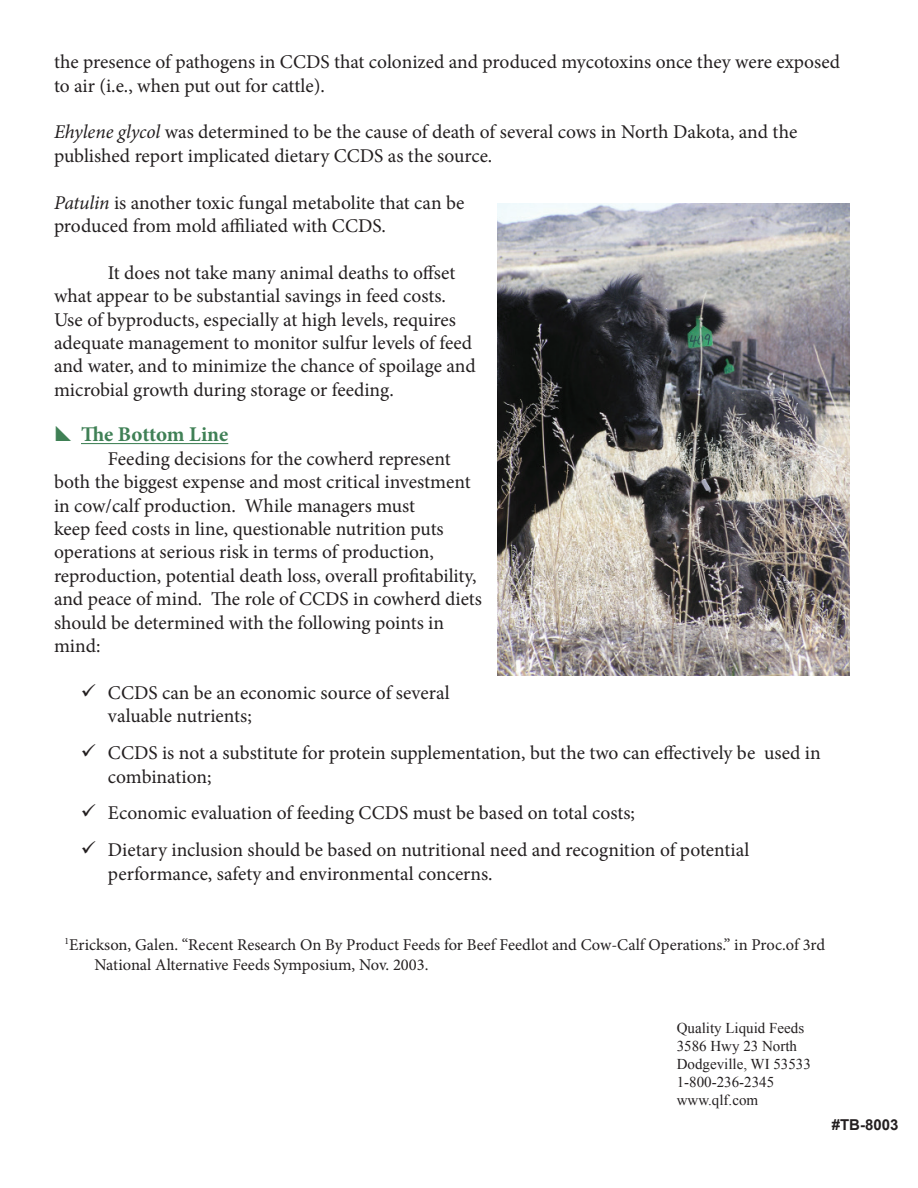
<style>
.page{position:relative;width:918px;height:1188px;background:#fff}
.page>*{position:absolute;margin:0;border:0;box-sizing:border-box;transform-origin:0 0}
.t1{font:700 21px "Minion Pro";letter-spacing:-.005em;color:#3f8055}
.t2{font:19.5px/23.4px "Minion Pro";color:#231f20}
.t3{font:16.5px/19.8px "Minion Pro";color:#231f20}
.t4{font:15px/18px "Times New Roman";color:#231f20}
.t5{font:700 15px "Arial";color:#231f20}
.s1{font-style:italic}
</style>
<div class="page">
<hr style="left:81px;top:443px;width:147px;height:1px;background:#3f8055">
<img style="left:497px;top:204px;width:353px;height:471px">
<p class="t2" style="left:54px;top:50px;width:788px">the presence of pathogens in CCDS that colonized and produced mycotoxins once they were exposed to air (i.e., when put out for cattle).</p>
<p class="t2" style="left:54px;top:121px;width:745px"><span class="s1">Ehylene glycol</span> was determined to be the cause of death of several cows in North Dakota, and the published report implicated dietary CCDS as the source.</p>
<p class="t2" style="left:54px;top:191px;width:412px"><span class="s1">Patulin</span> is another toxic fungal metabolite that can be produced from mold affiliated with CCDS.</p>
<p class="t2" style="left:54px;top:261px;width:423px;text-indent:54px">It does not take many animal deaths to offset what appear to be substantial savings in feed costs.<br>Use of byproducts, especially at high levels, requires adequate management to monitor sulfur levels of feed and water, and to minimize the chance of spoilage and microbial growth during storage or feeding.</p>
<p class="t1" style="left:81px;top:420px;width:149px">The Bottom Line</p>
<p class="t2" style="left:54px;top:447px;width:430px;text-indent:54px">Feeding decisions for the cowherd represent both the biggest expense and most critical investment in cow/calf production. While managers must<br>keep feed costs in line, questionable nutrition puts operations at serious risk in terms of production, reproduction, potential death loss, overall profitability, and peace of mind. The role of CCDS in cowherd diets should be determined with the following points in mind:</p>
<p class="t2" style="left:108px;top:681px;width:343px">CCDS can be an economic source of several valuable nutrients;</p>
<p class="t2" style="left:108px;top:741px;width:714px">CCDS is not a substitute for protein supplementation, but the two can effectively be used in combination;</p>
<p class="t2" style="left:108px;top:795px;width:643px;line-height:36.9px">Economic evaluation of feeding CCDS must be based on total costs;<br>Dietary inclusion should be based on nutritional need and recognition of potential</p>
<p class="t2" style="left:108px;top:862px;width:386px">performance, safety and environmental concerns.</p>
<p class="t3" style="left:94px;top:935px;width:732px;text-indent:-30px"><sup>1</sup>Erickson, Galen. “Recent Research On By Product Feeds for Beef Feedlot and Cow-Calf Operations.” in Proc.of 3rd<br>National Alternative Feeds Symposium, Nov. 2003.</p>
<p class="t4" style="left:677px;top:1018px;width:136px">Quality Liquid Feeds<br>3586 Hwy 23 North<br>Dodgeville, WI 53533<br>1-800-236-2345 www.qlf.com</p>
<p class="t5" style="left:832px;top:1115px;width:68px">#TB-8003</p>
</div>
